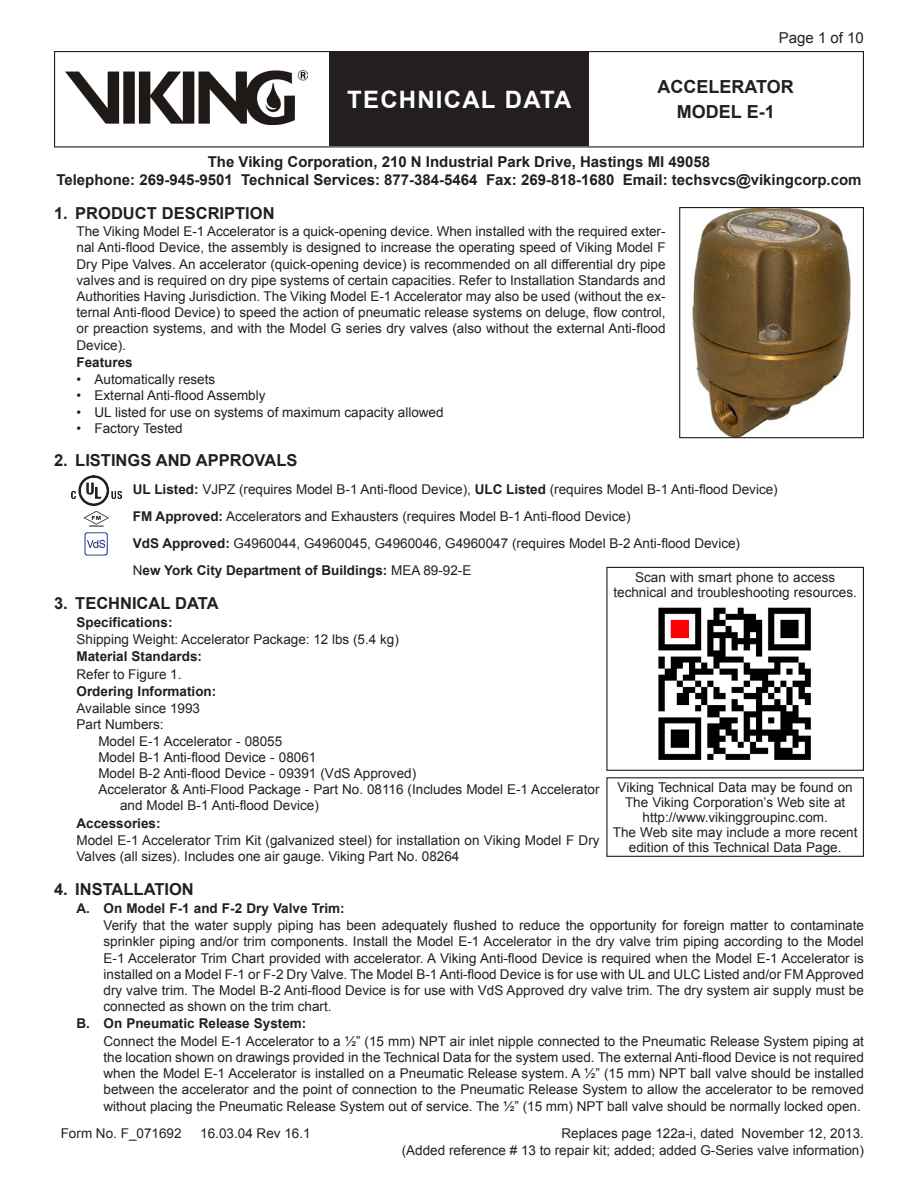
<style>
.page{position:relative;width:918px;height:1188px;background:#fff}
.page>*{position:absolute;margin:0;border:0;box-sizing:border-box;transform-origin:0 0}
.Center_title_block{font:700 24px "Arial";letter-spacing:.05em;color:#fff}
.Title_Block{font:700 18px "Arial";color:#231f20}
.Heading{font:700 16.5px "Arial";color:#231f20}
.Viking{font:700 15px "Arial";color:#231f20}
.Right_Date{font:15px "Arial";color:#231f20}
.Body_Text_1{font:13.5px/16.2px "Arial";color:#231f20;text-align:justify}
.Body_Text{font:13.5px/16.2px "Arial";color:#231f20;text-align:justify}
.Web{font:13.5px/15px "Arial";color:#231f20;text-align:center}
.Steps_1{font:13.5px/16.2px "Arial";color:#231f20}
.Heading_2{font:700 13.5px "Arial";color:#231f20}
.Bullet{font:13.5px "Arial";color:#231f20}
.Page__Right{font:13.5px/16.5px "Arial";color:#231f20;text-align:right}
.Body_Text-2{font:700 13.5px "Arial";color:#231f20}
.Left_Date{font:13.5px "Arial";color:#231f20}
.s1{font-weight:700}
.s2{font-weight:400}
</style>
<div class="page">
<div style="left:54px;top:51px;width:810px;height:96px;border:1px solid #231f20"></div>
<div style="left:329px;top:52px;width:260px;height:94px;background:#231f20"></div>
<img style="left:65px;top:70px;width:243px;height:54px">
<img style="left:658px;top:607px;width:153px;height:153px">
<div style="left:606px;top:567px;width:258px;height:204px;border:1px solid #231f20"></div>
<img style="left:692px;top:209px;width:159px;height:227px">
<div style="left:679px;top:207px;width:185px;height:231px;border:1px solid #231f20"></div>
<div style="left:606px;top:777px;width:258px;height:80px;border:1px solid #231f20"></div>
<img style="left:72px;top:475px;width:50px;height:31px">
<img style="left:83px;top:510px;width:26px;height:18px">
<img style="left:84px;top:532px;width:24px;height:24px">
<p class="Right_Date" style="left:779px;top:28px;width:87px">Page 1 of 10</p>
<p class="Title_Block" style="left:658px;top:75px;width:138px">ACCELERATOR</p>
<p class="Title_Block" style="left:677px;top:100px;width:100px">MODEL E-1</p>
<p class="Viking" style="left:208px;top:152px;width:504px">The Viking Corporation, 210 N Industrial Park Drive, Hastings MI 49058</p>
<p class="Viking" style="left:56px;top:170px;width:807px">Telephone: 269-945-9501 Technical Services: 877-384-5464 Fax: 269-818-1680 Email: techsvcs@vikingcorp.com</p>
<p class="Center_title_block" style="left:347px;top:84px;width:226px">TECHNICAL DATA</p>
<p class="Heading" style="left:54px;top:202px;width:222px">1. PRODUCT DESCRIPTION</p>
<p class="Body_Text" style="left:76px;top:224px;width:591px">The Viking Model E-1 Accelerator is a quick-opening device. When installed with the required exter&shy;nal Anti-flood Device, the assembly is designed to increase the operating speed of Viking Model F Dry Pipe Valves. An accelerator (quick-opening device) is recommended on all differential dry pipe valves and is required on dry pipe systems of certain capacities. Refer to Installation Standards and Authorities Having Jurisdiction. The Viking Model E-1 Accelerator may also be used (without the ex&shy;ternal Anti-flood Device) to speed the action of pneumatic release systems on deluge, flow control, or preaction systems, and with the Model G series dry valves (also without the external Anti-flood Device).</p>
<p class="Heading_2" style="left:76px;top:353px;width:58px">Features</p>
<p class="Bullet" style="left:76px;top:371px;width:140px">• Automatically resets</p>
<p class="Bullet" style="left:76px;top:387px;width:191px">• External Anti-flood Assembly</p>
<p class="Bullet" style="left:76px;top:403px;width:369px">• UL listed for use on systems of maximum capacity allowed</p>
<p class="Bullet" style="left:76px;top:419px;width:108px">• Factory Tested</p>
<p class="Heading" style="left:54px;top:449px;width:245px">2. LISTINGS AND APPROVALS</p>
<p class="Body_Text" style="left:133px;top:482px;width:646px"><span class="s1">UL Listed:</span> VJPZ (requires Model B-1 Anti-flood Device), <span class="s1">ULC Listed</span> (requires Model B-1 Anti-flood Device)</p>
<p class="Body_Text" style="left:133px;top:509px;width:499px"><span class="s1">FM Approved:</span> Accelerators and Exhausters (requires Model B-1 Anti-flood Device)</p>
<p class="Body_Text" style="left:133px;top:536px;width:609px"><span class="s1">VdS Approved:</span> G4960044, G4960045, G4960046, G4960047 (requires Model B-2 Anti-flood Device)</p>
<p class="Body_Text-2" style="left:133px;top:561px;width:340px"><span class="s2">N</span>ew York City Department of Buildings: <span class="s2">MEA 89-92-E</span></p>
<p class="Heading" style="left:54px;top:592px;width:166px">3. TECHNICAL DATA</p>
<p class="Heading_2" style="left:76px;top:613px;width:98px">Specifications:</p>
<p class="Body_Text" style="left:76px;top:631px;width:324px">Shipping Weight: Accelerator Package: 12 lbs (5.4 kg)</p>
<p class="Heading_2" style="left:76px;top:648px;width:127px">Material Standards:</p>
<p class="Body_Text" style="left:76px;top:666px;width:107px">Refer to Figure 1.</p>
<p class="Heading_2" style="left:76px;top:682px;width:141px">Ordering Information:</p>
<p class="Body_Text" style="left:76px;top:701px;width:125px">Available since 1993</p>
<p class="Body_Text" style="left:76px;top:717px;width:89px">Part Numbers:</p>
<p class="Steps_1" style="left:98px;top:733px;width:185px">Model E-1 Accelerator - 08055</p>
<p class="Steps_1" style="left:98px;top:749px;width:219px">Model B-1 Anti-flood Device - 08061</p>
<p class="Steps_1" style="left:98px;top:765px;width:319px">Model B-2 Anti-flood Device - 09391 (VdS Approved)</p>
<p class="Steps_1" style="left:120px;top:782px;width:481px;text-indent:-22px">Accelerator &amp; Anti-Flood Package - Part No. 08116 (Includes Model E-1 Accelerator and Model B-1 Anti-flood Device)</p>
<p class="Heading_2" style="left:76px;top:814px;width:86px">Accessories:</p>
<p class="Body_Text" style="left:76px;top:832px;width:525px">Model E-1 Accelerator Trim Kit (galvanized steel) for installation on Viking Model F Dry<br>Valves (all sizes). Includes one air gauge. Viking Part No. 08264</p>
<p class="Heading" style="left:54px;top:878px;width:141px">4. INSTALLATION</p>
<p class="Heading_2" style="left:76px;top:899px;width:270px">A. On Model F-1 and F-2 Dry Valve Trim:</p>
<p class="Body_Text_1" style="left:104px;top:917px;width:762px">Verify that the water supply piping has been adequately flushed to reduce the opportunity for foreign matter to contaminate sprinkler piping and/or trim components. Install the Model E-1 Accelerator in the dry valve trim piping according to the Model E-1 Accelerator Trim Chart provided with accelerator. A Viking Anti-flood Device is required when the Model E-1 Accelerator is installed on a Model F-1 or F-2 Dry Valve. The Model B-1 Anti-flood Device is for use with UL and ULC Listed and/or FM Approved dry valve trim. The Model B-2 Anti-flood Device is for use with VdS Approved dry valve trim. The dry system air supply must be connected as shown on the trim chart.</p>
<p class="Heading_2" style="left:76px;top:1015px;width:231px">B. On Pneumatic Release System:</p>
<p class="Body_Text_1" style="left:104px;top:1033px;width:762px">Connect the Model E-1 Accelerator to a ½” (15 mm) NPT air inlet nipple connected to the Pneumatic Release System piping at the location shown on drawings provided in the Technical Data for the system used. The external Anti-flood Device is not required when the Model E-1 Accelerator is installed on a Pneumatic Release system. A ½” (15 mm) NPT ball valve should be installed between the accelerator and the point of connection to the Pneumatic Release System to allow the accelerator to be removed without placing the Pneumatic Release System out of service. The ½” (15 mm) NPT ball valve should be normally locked open.</p>
<p class="Web" style="left:635px;top:569px;width:201px">Scan with smart phone to access</p>
<p class="Web" style="left:613px;top:584px;width:245px">technical and troubleshooting resources.</p>
<p class="Web" style="left:618px;top:780px;width:237px">Viking Technical Data may be found on<br>The Viking Corporation’s Web site at http://www.vikinggroupinc.com.</p>
<p class="Web" style="left:613px;top:825px;width:246px">The Web site may include a more recent edition of this Technical Data Page.</p>
<p class="Left_Date" style="left:61px;top:1124px;width:122px">Form No. F_071692</p>
<p class="Left_Date" style="left:200px;top:1124px;width:112px">16.03.04 Rev 16.1</p>
<p class="Page__Right" style="left:402px;top:1125px;width:464px">Replaces page 122a-i, dated November 12, 2013.<br>(Added reference # 13 to repair kit; added; added G-Series valve information)</p>
</div>
